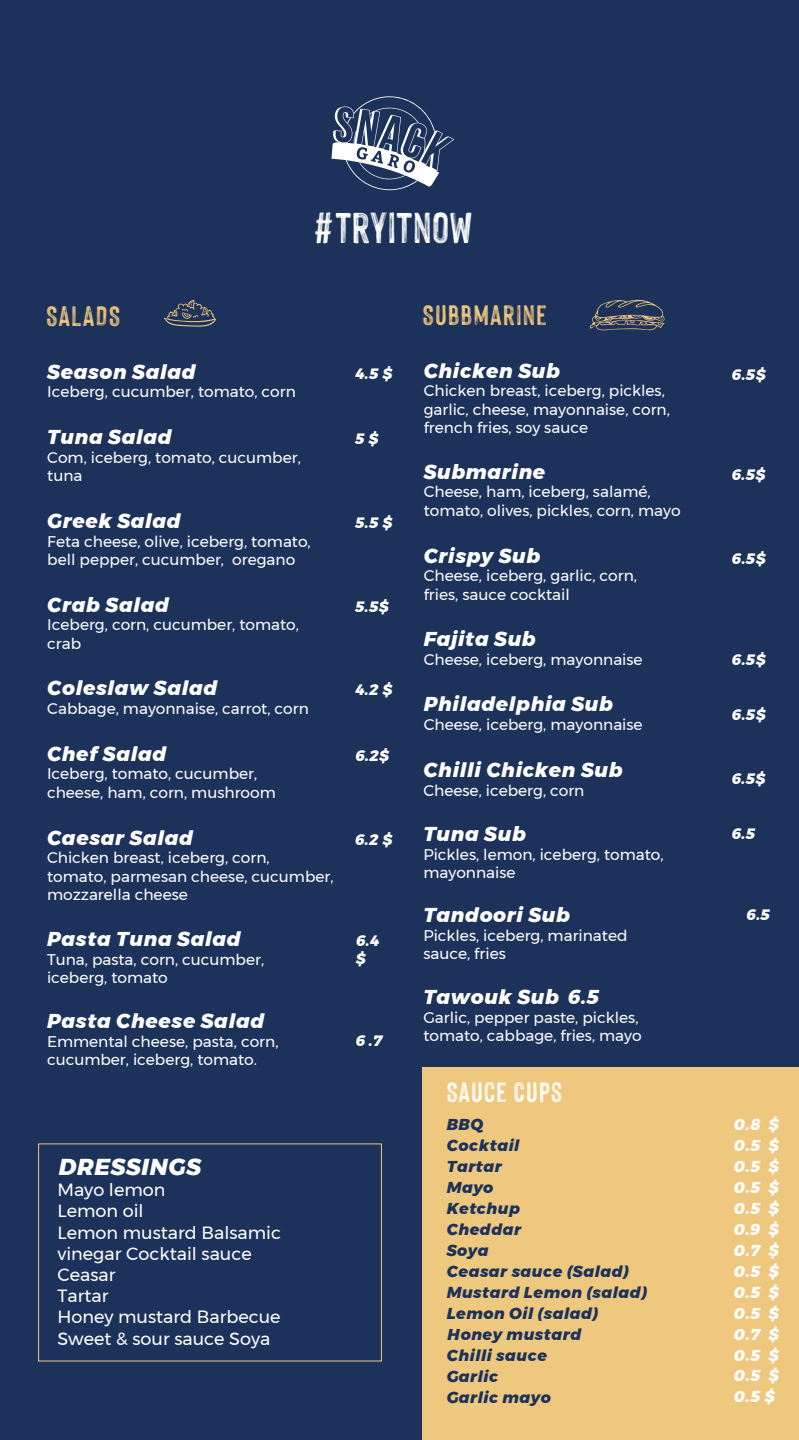
<style>
.page{position:relative;width:799px;height:1440px;background:#1d325b}
.page>*{position:absolute;margin:0;border:0;box-sizing:border-box;transform-origin:0 0}
.t1{font:47.33px "Hackney Personal Use Only";color:#fff}
.t2{font:30.83px "Hackney Personal Use Only";letter-spacing:.03em;color:#efc87f}
.t3{font:30.67px "Hackney Personal Use Only";letter-spacing:.03em;color:#fff}
.t4{font:italic 800 22.95px "Montserrat";letter-spacing:.03em;color:#fff}
.t5{font:italic 800 20.02px "Montserrat";letter-spacing:.03em;color:#fff}
.t6{font:17.7px/21.2px "Montserrat";color:#fff}
.t7{font:italic 800 15.75px/21px "Montserrat";letter-spacing:.03em;color:#1d325b}
.t8{font:italic 800 15.75px/21px "Montserrat";color:#fff;text-align:justify}
.t9{font:15.38px/18.5px "Montserrat";color:#fff}
.t10{font:italic 800 15px/18.3px "Montserrat";color:#fff}
</style>
<div class="page">
<svg style="left:331px;top:96px;width:123px;height:94px"></svg>
<div style="left:38px;top:1144px;width:344px;height:217px;border:1px solid #efc87f"></div>
<svg style="left:164px;top:300px;width:52px;height:27px"></svg>
<svg style="left:590px;top:300px;width:75px;height:30px"></svg>
<div style="left:422px;top:1067px;width:377px;height:373px;background:#efc87f"></div>
<h2 class="t2" style="left:46px;top:299px;width:76px">SALADS</h2>
<h1 class="t1" style="left:313px;top:202px;width:161px">#TRYITNOW</h1>
<h2 class="t2" style="left:422px;top:298px;width:126px">SUBBMARINE</h2>
<h3 class="t5" style="left:47px;top:355px;width:150px">Season Salad</h3>
<p class="t9" style="left:47px;top:382px;width:250px">Iceberg, cucumber, tomato, corn</p>
<h3 class="t5" style="left:47px;top:421px;width:126px">Tuna Salad</h3>
<p class="t9" style="left:47px;top:448px;width:255px">Com, iceberg, tomato, cucumber, tuna</p>
<h3 class="t5" style="left:47px;top:505px;width:135px">Greek Salad</h3>
<p class="t9" style="left:47px;top:532px;width:265px">Feta cheese, olive, iceberg, tomato, bell pepper, cucumber, oregano</p>
<h3 class="t5" style="left:47px;top:588px;width:123px">Crab Salad</h3>
<p class="t9" style="left:47px;top:615px;width:253px">Iceberg, corn, cucumber, tomato, crab</p>
<h3 class="t5" style="left:47px;top:672px;width:171px">Coleslaw Salad</h3>
<p class="t9" style="left:47px;top:699px;width:263px">Cabbage, mayonnaise, carrot, corn</p>
<h3 class="t5" style="left:47px;top:737px;width:121px">Chef Salad</h3>
<p class="t9" style="left:47px;top:765px;width:230px">Iceberg, tomato, cucumber, cheese, ham, corn, mushroom</p>
<h3 class="t5" style="left:47px;top:821px;width:147px">Caesar Salad</h3>
<p class="t9" style="left:47px;top:849px;width:288px">Chicken breast, iceberg, corn,<br>tomato, parmesan cheese, cucumber, mozzarella cheese</p>
<h3 class="t5" style="left:47px;top:923px;width:195px">Pasta Tuna Salad</h3>
<p class="t9" style="left:47px;top:950px;width:219px">Tuna, pasta, corn, cucumber, iceberg, tomato</p>
<h3 class="t5" style="left:47px;top:1005px;width:219px">Pasta Cheese Salad</h3>
<p class="t9" style="left:47px;top:1032px;width:233px">Emmental cheese, pasta, corn, cucumber, iceberg, tomato.</p>
<p class="t10" style="left:355px;top:364px;width:39px">4.5 $</p>
<p class="t10" style="left:355px;top:430px;width:25px">5 $</p>
<p class="t10" style="left:355px;top:514px;width:39px">5.5 $</p>
<p class="t10" style="left:355px;top:597px;width:36px">5.5$</p>
<p class="t10" style="left:355px;top:681px;width:39px">4.2 $</p>
<p class="t10" style="left:355px;top:746px;width:35px">6.2$</p>
<p class="t10" style="left:355px;top:831px;width:39px">6.2 $</p>
<p class="t10" style="left:356px;top:932px;width:25px">6.4 $</p>
<p class="t10" style="left:355px;top:1032px;width:28px">6 .7</p>
<h3 class="t5" style="left:424px;top:354px;width:138px">Chicken Sub</h3>
<p class="t9" style="left:424px;top:381px;width:248px">Chicken breast, iceberg, pickles, garlic, cheese, mayonnaise, corn, french fries, soy sauce</p>
<h3 class="t5" style="left:424px;top:456px;width:123px">Submarine</h3>
<p class="t9" style="left:424px;top:483px;width:258px">Cheese, ham, iceberg, salamé, tomato, olives, pickles, corn, mayo</p>
<h3 class="t5" style="left:424px;top:539px;width:118px">Crispy Sub</h3>
<p class="t9" style="left:424px;top:566px;width:215px">Cheese, iceberg, garlic, corn, fries, sauce cocktail</p>
<h3 class="t5" style="left:424px;top:623px;width:114px">Fajita Sub</h3>
<p class="t9" style="left:424px;top:650px;width:220px">Cheese, iceberg, mayonnaise</p>
<h3 class="t5" style="left:424px;top:688px;width:191px">Philadelphia Sub</h3>
<p class="t9" style="left:424px;top:715px;width:220px">Cheese, iceberg, mayonnaise</p>
<h3 class="t5" style="left:423px;top:754px;width:201px">Chilli Chicken Sub</h3>
<p class="t9" style="left:423px;top:781px;width:163px">Cheese, iceberg, corn</p>
<h3 class="t5" style="left:423px;top:818px;width:104px">Tuna Sub</h3>
<p class="t9" style="left:423px;top:845px;width:242px">Pickles, lemon, iceberg, tomato, mayonnaise</p>
<h3 class="t5" style="left:423px;top:899px;width:148px">Tandoori Sub</h3>
<p class="t9" style="left:423px;top:926px;width:206px">Pickles, iceberg, marinated sauce, fries</p>
<h3 class="t5" style="left:423px;top:981px;width:178px">Tawouk Sub 6.5</h3>
<p class="t9" style="left:423px;top:1008px;width:220px">Garlic, pepper paste, pickles, tomato, cabbage, fries, mayo</p>
<p class="t10" style="left:731px;top:366px;width:36px">6.5$</p>
<p class="t10" style="left:731px;top:466px;width:36px">6.5$</p>
<p class="t10" style="left:731px;top:549px;width:36px">6.5$</p>
<p class="t10" style="left:731px;top:651px;width:36px">6.5$</p>
<p class="t10" style="left:731px;top:706px;width:36px">6.5$</p>
<p class="t10" style="left:731px;top:770px;width:36px">6.5$</p>
<p class="t10" style="left:731px;top:824px;width:26px">6.5</p>
<p class="t10" style="left:746px;top:906px;width:26px">6.5</p>
<h3 class="t4" style="left:59px;top:1148px;width:144px">DRESSINGS</h3>
<p class="t6" style="left:57px;top:1179px;width:225px">Mayo lemon<br>Lemon oil<br>Lemon mustard Balsamic vinegar Cocktail sauce<br>Ceasar<br>Tartar<br>Honey mustard Barbecue<br>Sweet &amp; sour sauce Soya</p>
<h3 class="t3" style="left:446px;top:1075px;width:117px">SAUCE CUPS</h3>
<p class="t7" style="left:447px;top:1114px;width:202px">BBQ<br>Cocktail<br>Tartar<br>Mayo<br>Ketchup<br>Cheddar<br>Soya<br>Ceasar sauce (Salad)<br>Mustard Lemon (salad)<br>Lemon Oil (salad)<br>Honey mustard<br>Chilli sauce<br>Garlic<br>Garlic mayo</p>
<p class="t8" style="left:733px;top:1114px;width:47px">0.8 $ 0.5 $ 0.5 $ 0.5 $ 0.5 $ 0.9 $ 0.7 $ 0.5 $ 0.5 $ 0.5 $ 0.7 $ 0.5 $ 0.5 $ 0.5 $</p>
</div>
